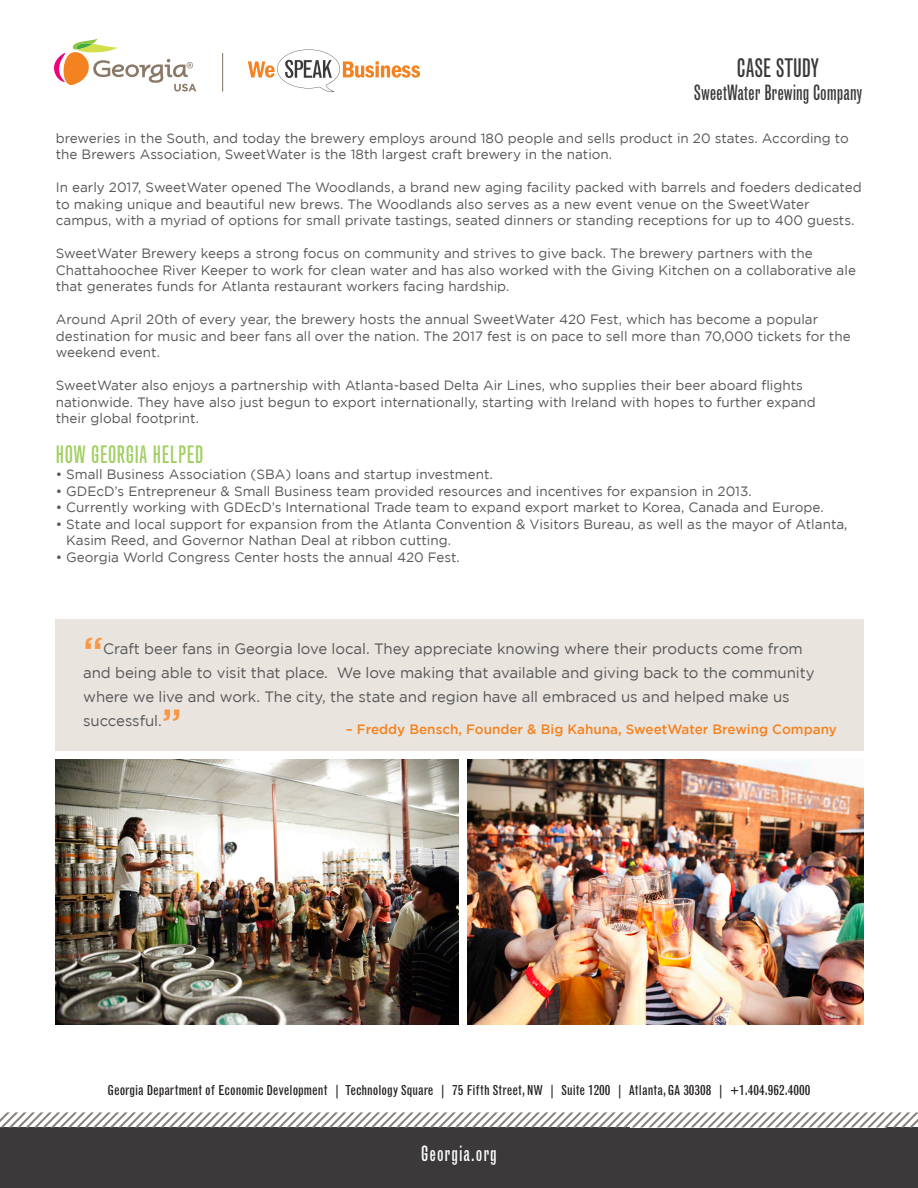
<style>
.page{position:relative;width:918px;height:1188px;background:#fff}
.page>*{position:absolute;margin:0;border:0;box-sizing:border-box;transform-origin:0 0}
.t1{font:500 40.5px "Gotham";color:#f79848}
.t2{font:25.5px "Grotesque MT Std Extra Cond";color:#3b393a}
.t3{font:24px "Grotesque MT Std Extra Cond";letter-spacing:.025em;color:#a2cf62}
.t4{font:21px "Grotesque MT Std Extra Cond";color:#3b393a}
.t5{font:21px "Grotesque MT Std Extra Cond";letter-spacing:.05em;color:#fff}
.t6{font:15px/24px "Gotham";letter-spacing:-.005em;color:#57585a}
.t7{font:13.5px/16.5px "Gotham";color:#57585a}
.t8{font:condensed 13.5px "Grotesque MT Std";color:#231f20}
.t9{font:500 13.5px "Gotham";color:#f58220}
</style>
<div class="page">
<div style="left:0;top:1128px;width:918px;height:60px;background:#3b393a"></div>
<svg style="left:0;top:1112px;width:918px;height:16px"></svg>
<svg style="left:54px;top:39px;width:142px;height:53px"></svg>
<svg style="left:248px;top:49px;width:172px;height:43px"></svg>
<hr style="left:222px;top:53px;width:1px;height:39px;background:#8a7966">
<div style="left:56px;top:619px;width:808px;height:132px;background:#e9e5de"></div>
<img style="left:56px;top:760px;width:402px;height:264px">
<img style="left:467px;top:760px;width:397px;height:264px">
<p class="t2" style="left:737px;top:53px;width:84px">CASE STUDY</p>
<p class="t4" style="left:694px;top:80px;width:170px">SweetWater Brewing Company</p>
<p class="t7" style="left:56px;top:129px;width:795px">breweries in the South, and today the brewery employs around 180 people and sells product in 20 states. According to the Brewers Association, SweetWater is the 18th largest craft brewery in the nation.</p>
<p class="t7" style="left:56px;top:179px;width:807px">In early 2017, SweetWater opened The Woodlands, a brand new aging facility packed with barrels and foeders dedicated to making unique and beautiful new brews. The Woodlands also serves as a new event venue on the SweetWater campus, with a myriad of options for small private tastings, seated dinners or standing receptions for up to 400 guests.</p>
<p class="t7" style="left:56px;top:245px;width:802px">SweetWater Brewery keeps a strong focus on community and strives to give back. The brewery partners with the<br>Chattahoochee River Keeper to work for clean water and has also worked with the Giving Kitchen on a collaborative ale that generates funds for Atlanta restaurant workers facing hardship.</p>
<p class="t7" style="left:56px;top:311px;width:796px">Around April 20th of every year, the brewery hosts the annual SweetWater 420 Fest, which has become a popular destination for music and beer fans all over the nation. The 2017 fest is on pace to sell more than 70,000 tickets for the weekend event.</p>
<p class="t7" style="left:56px;top:377px;width:762px">SweetWater also enjoys a partnership with Atlanta-based Delta Air Lines, who supplies their beer aboard flights nationwide. They have also just begun to export internationally, starting with Ireland with hopes to further expand their global footprint.</p>
<p class="t3" style="left:56px;top:440px;width:149px">HOW GEORGIA HELPED</p>
<p class="t7" style="left:56px;top:466px;width:439px">• Small Business Association (SBA) loans and startup investment.</p>
<p class="t7" style="left:56px;top:483px;width:697px">• GDEcD’s Entrepreneur &amp; Small Business team provided resources and incentives for expansion in 2013.</p>
<p class="t7" style="left:56px;top:499px;width:769px">• Currently working with GDEcD’s International Trade team to expand export market to Korea, Canada and Europe.</p>
<p class="t7" style="left:66px;top:516px;width:783px;text-indent:-11px">• State and local support for expansion from the Atlanta Convention &amp; Visitors Bureau, as well as the mayor of Atlanta,<br>Kasim Reed, and Governor Nathan Deal at ribbon cutting.</p>
<p class="t7" style="left:56px;top:549px;width:406px">• Georgia World Congress Center hosts the annual 420 Fest.</p>
<p class="t1" style="left:83px;top:628px;width:22px">“</p>
<p class="t6" style="left:83px;top:636px;width:733px;text-indent:20px">Craft beer fans in Georgia love local. They appreciate knowing where their products come from and being able to visit that place. We love making that available and giving back to the community where we live and work. The city, the state and region have all embraced us and helped make us successful.</p>
<p class="t1" style="left:162px;top:700px;width:22px">”</p>
<p class="t9" style="left:346px;top:722px;width:493px">– Freddy Bensch, Founder &amp; Big Kahuna, SweetWater Brewing Company</p>
<p class="t8" style="left:108px;top:1082px;width:704px">Georgia Department of Economic Development | Technology Square | 75 Fifth Street, NW | Suite 1200 | Atlanta, GA 30308 | +1.404.962.4000</p>
<p class="t5" style="left:421px;top:1141px;width:77px">Georgia.org</p>
</div>
